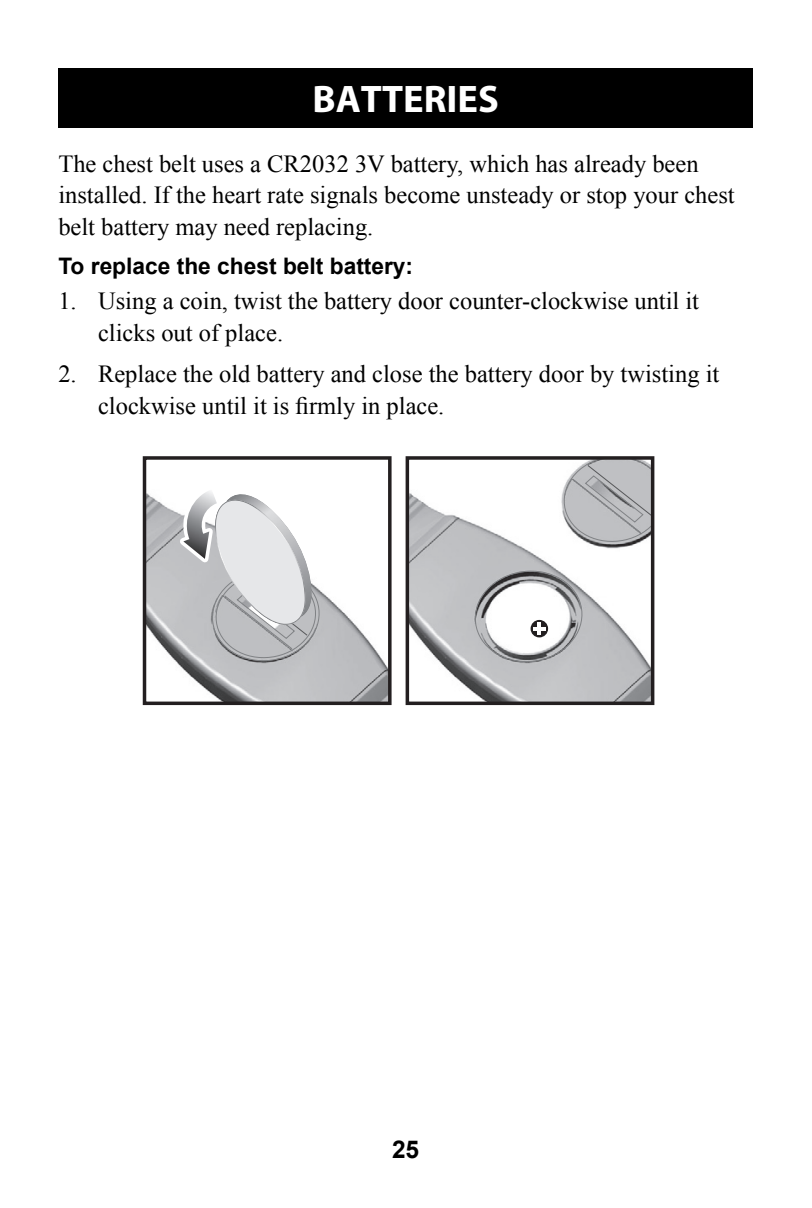
<style>
.page{position:relative;width:812px;height:1208px;background:#fff}
.page>*{position:absolute;margin:0;border:0;box-sizing:border-box;transform-origin:0 0}
.t1{font:700 38.5px "Myriad";color:#fff}
.t2{font:24.5px/31.5px "Times New Roman";color:#000}
.t3{font:700 24.5px "Arial";color:#000}
.t4{font:700 22.75px "Arial";color:#000}
</style>
<div class="page">
<div style="left:58px;top:68px;width:695px;height:59px;background:#000"></div>
<svg style="left:143px;top:456px;width:511px;height:249px"></svg>
<h1 class="t1" style="left:312px;top:84px;width:188px">BATTERIES</h1>
<p class="t2" style="left:58px;top:148px;width:678px">The chest belt uses a CR2032 3V battery, which has already been installed. If the heart rate signals become unsteady or stop your chest belt battery may need replacing.</p>
<p class="t4" style="left:58px;top:253px;width:356px">To replace the chest belt battery:</p>
<p class="t2" style="left:98px;top:285px;width:603px;text-indent:-40px">1. Using a coin, twist the battery door counter-clockwise until it clicks out of place.</p>
<p class="t2" style="left:98px;top:358px;width:623px;text-indent:-40px">2. Replace the old battery and close the battery door by twisting it clockwise until it is firmly in place.</p>
<p class="t3" style="left:392px;top:1135px;width:29px">25</p>
</div>
